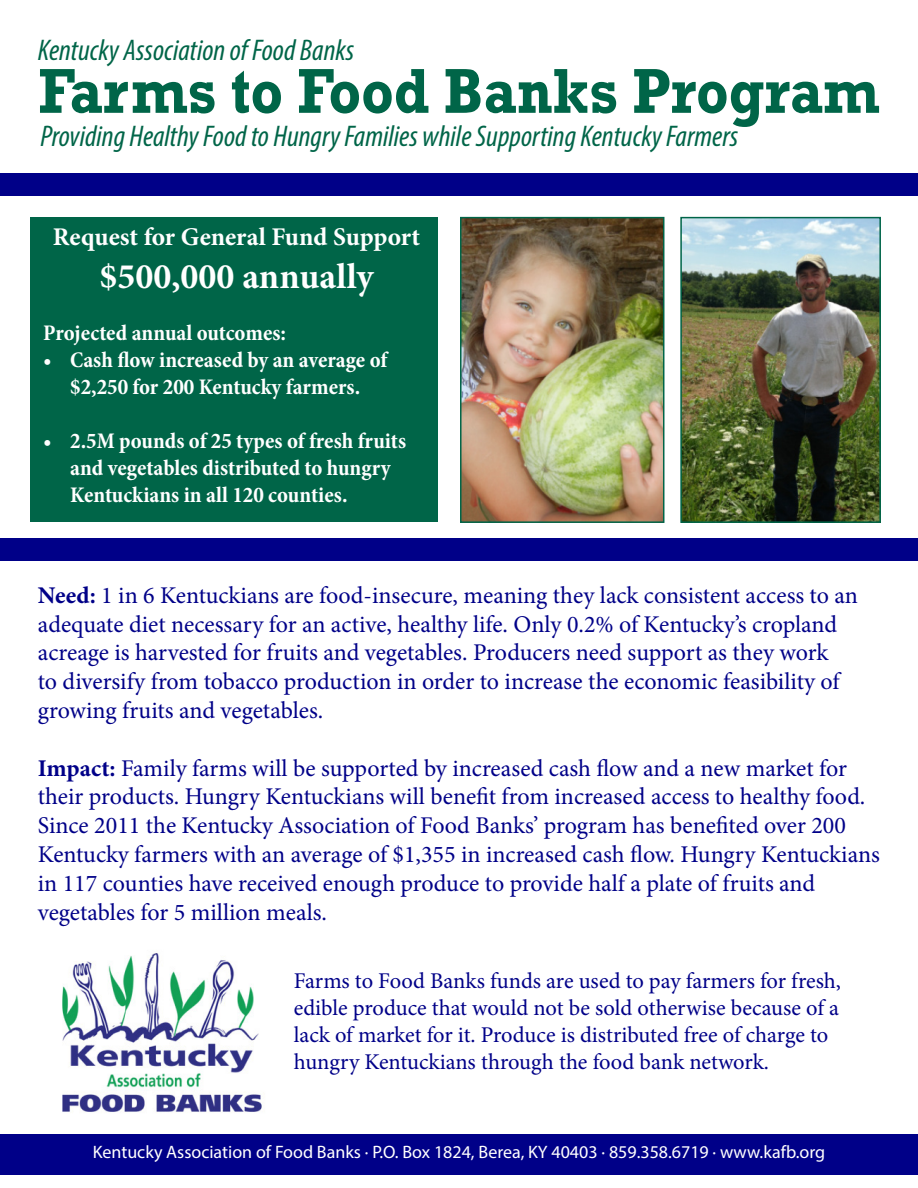
<style>
.page{position:relative;width:918px;height:1188px;background:#fff}
.page>*{position:absolute;margin:0;border:0;box-sizing:border-box;transform-origin:0 0}
.t1{font:700 64.35px "Rockwell";color:#006548;scale:.88 1}
.t2{font:700 36px "Minion Pro";color:#fff}
.t3{font:italic condensed 30px "Myriad Pro";color:#006548}
.t4{font:700 25.5px "Minion Pro";letter-spacing:-.005em;color:#fff}
.t5{font:24px/28.8px "Minion Pro";color:#008}
.t6{font:22.5px/27px "Minion Pro";letter-spacing:-.005em;color:#008}
.t7{font:700 condensed 22.5px/27px "Minion Pro";color:#fff;text-align:center}
.t8{font:18px "Myriad Pro";color:#fff}
.s1{font-weight:700}
</style>
<div class="page">
<div style="left:0;top:1134px;width:918px;height:40px;background:#008"></div>
<img style="left:62px;top:953px;width:200px;height:160px">
<div style="left:0;top:173px;width:918px;height:22px;background:#008"></div>
<div style="left:30px;top:218px;width:407px;height:304px;background:#006548"></div>
<img style="left:683px;top:220px;width:195px;height:300px">
<div style="left:680px;top:217px;width:201px;height:306px;border:2px solid #006548"></div>
<img style="left:463px;top:220px;width:198px;height:300px">
<div style="left:460px;top:217px;width:204px;height:306px;border:2px solid #006548"></div>
<div style="left:0;top:538px;width:918px;height:23px;background:#008"></div>
<p class="t3" style="left:38px;top:32px;width:318px">Kentucky Association of Food Banks</p>
<p class="t1" style="left:38px;top:52px;width:957px">Farms to Food Banks Program</p>
<p class="t3" style="left:40px;top:118px;width:699px">Providing Healthy Food to Hungry Families while Supporting Kentucky Farmers</p>
<p class="t4" style="left:53px;top:219px;width:369px">Request for General Fund Support</p>
<p class="t2" style="left:99px;top:251px;width:276px">$500,000 annually</p>
<p class="t7" style="left:43px;top:319px;width:245px">Projected annual outcomes:</p>
<p class="t7" style="left:43px;top:346px;width:346px">• Cash flow increased by an average of $2,250 for 200 Kentucky farmers.</p>
<p class="t7" style="left:70px;top:427px;width:338px;text-align:left;text-indent:-27px">• 2.5M pounds of 25 types of fresh fruits and vegetables distributed to hungry<br>Kentuckians in all 120 counties.</p>
<p class="t5" style="left:38px;top:581px;width:822px"><span class="s1">Need:</span> 1 in 6 Kentuckians are food-insecure, meaning they lack consistent access to an adequate diet necessary for an active, healthy life. Only 0.2% of Kentucky’s cropland acreage is harvested for fruits and vegetables. Producers need support as they work<br>to diversify from tobacco production in order to increase the economic feasibility of growing fruits and vegetables.</p>
<p class="t5" style="left:38px;top:754px;width:844px"><span class="s1">Impact:</span> Family farms will be supported by increased cash flow and a new market for their products. Hungry Kentuckians will benefit from increased access to healthy food.<br>Since 2011 the Kentucky Association of Food Banks’ program has benefited over 200<br>Kentucky farmers with an average of $1,355 in increased cash flow. Hungry Kentuckians in 117 counties have received enough produce to provide half a plate of fruits and vegetables for 5 million meals.</p>
<p class="t6" style="left:294px;top:968px;width:549px">Farms to Food Banks funds are used to pay farmers for fresh, edible produce that would not be sold otherwise because of a lack of market for it. Produce is distributed free of charge to hungry Kentuckians through the food bank network.</p>
<p class="t8" style="left:93px;top:1141px;width:734px">Kentucky Association of Food Banks · P.O. Box 1824, Berea, KY 40403 · 859.358.6719 · www.kafb.org</p>
</div>
